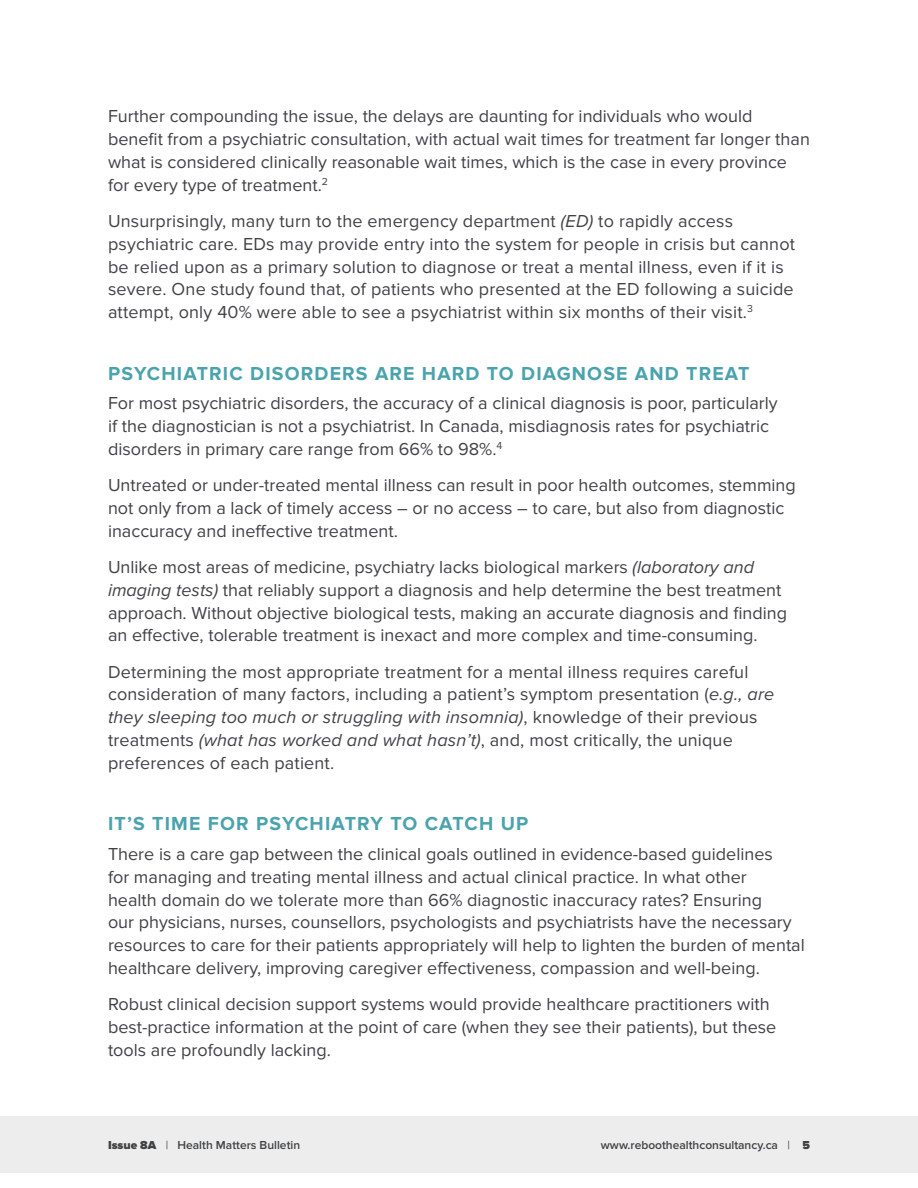
<style>
.page{position:relative;width:918px;height:1188px;background:#fff}
.page>*{position:absolute;margin:0;border:0;box-sizing:border-box;transform-origin:0 0}
.t1{font:700 19.5px "Proxima Nova";letter-spacing:.06em;color:#4aa3ad}
.body{font:18px/22.8px "Proxima Nova";color:#404244}
.t2{font:600 12px "Proxima Nova";color:#404244}
.s1{font-style:italic}
.s2{font-weight:900}
.s3{font-weight:400}
</style>
<div class="page">
<div style="left:0;top:1117px;width:918px;height:56px;background:#ededee"></div>
<p class="body" style="left:108px;top:105px;width:703px">Further compounding the issue, the delays are daunting for individuals who would benefit from a psychiatric consultation, with actual wait times for treatment far longer than what is considered clinically reasonable wait times, which is the case in every province for every type of treatment.<sup>2</sup></p>
<p class="body" style="left:108px;top:210px;width:689px">Unsurprisingly, many turn to the emergency department <span class="s1">(ED)</span> to rapidly access psychiatric care. EDs may provide entry into the system for people in crisis but cannot be relied upon as a primary solution to diagnose or treat a mental illness, even if it is severe. One study found that, of patients who presented at the ED following a suicide attempt, only 40% were able to see a psychiatrist within six months of their visit.<sup>3</sup></p>
<h2 class="t1" style="left:108px;top:362px;width:643px">PSYCHIATRIC DISORDERS ARE HARD TO DIAGNOSE AND TREAT</h2>
<p class="body" style="left:108px;top:392px;width:671px">For most psychiatric disorders, the accuracy of a clinical diagnosis is poor, particularly if the diagnostician is not a psychiatrist. In Canada, misdiagnosis rates for psychiatric disorders in primary care range from 66% to 98%.<sup>4</sup></p>
<p class="body" style="left:108px;top:474px;width:689px">Untreated or under-treated mental illness can result in poor health outcomes, stemming not only from a lack of timely access – or no access – to care, but also from diagnostic inaccuracy and ineffective treatment.</p>
<p class="body" style="left:108px;top:556px;width:681px">Unlike most areas of medicine, psychiatry lacks biological markers <span class="s1">(laboratory and imaging tests)</span> that reliably support a diagnosis and help determine the best treatment approach. Without objective biological tests, making an accurate diagnosis and finding an effective, tolerable treatment is inexact and more complex and time-consuming.</p>
<p class="body" style="left:108px;top:661px;width:668px">Determining the most appropriate treatment for a mental illness requires careful consideration of many factors, including a patient’s symptom presentation (<span class="s1">e.g., are they sleeping too much or struggling with insomnia)</span>, knowledge of their previous treatments <span class="s1">(what has worked and what hasn’t)</span>, and, most critically, the unique preferences of each patient.</p>
<h2 class="t1" style="left:108px;top:813px;width:422px">IT’S TIME FOR PSYCHIATRY TO CATCH UP</h2>
<p class="body" style="left:108px;top:843px;width:698px">There is a care gap between the clinical goals outlined in evidence-based guidelines<br>for managing and treating mental illness and actual clinical practice. In what other<br>health domain do we tolerate more than 66% diagnostic inaccuracy rates? Ensuring<br>our physicians, nurses, counsellors, psychologists and psychiatrists have the necessary resources to care for their patients appropriately will help to lighten the burden of mental healthcare delivery, improving caregiver effectiveness, compassion and well-being.</p>
<p class="body" style="left:108px;top:993px;width:670px">Robust clinical decision support systems would provide healthcare practitioners with best-practice information at the point of care (when they see their patients), but these tools are profoundly lacking.</p>
<p class="t2" style="left:108px;top:1138px;width:194px"><span class="s2">Issue 8A</span> <span class="s3">|</span> Health Matters Bulletin</p>
<p class="t2" style="left:601px;top:1138px;width:211px">www.reboothealthconsultancy.ca <span class="s3">|</span> <span class="s2">5</span></p>
</div>
